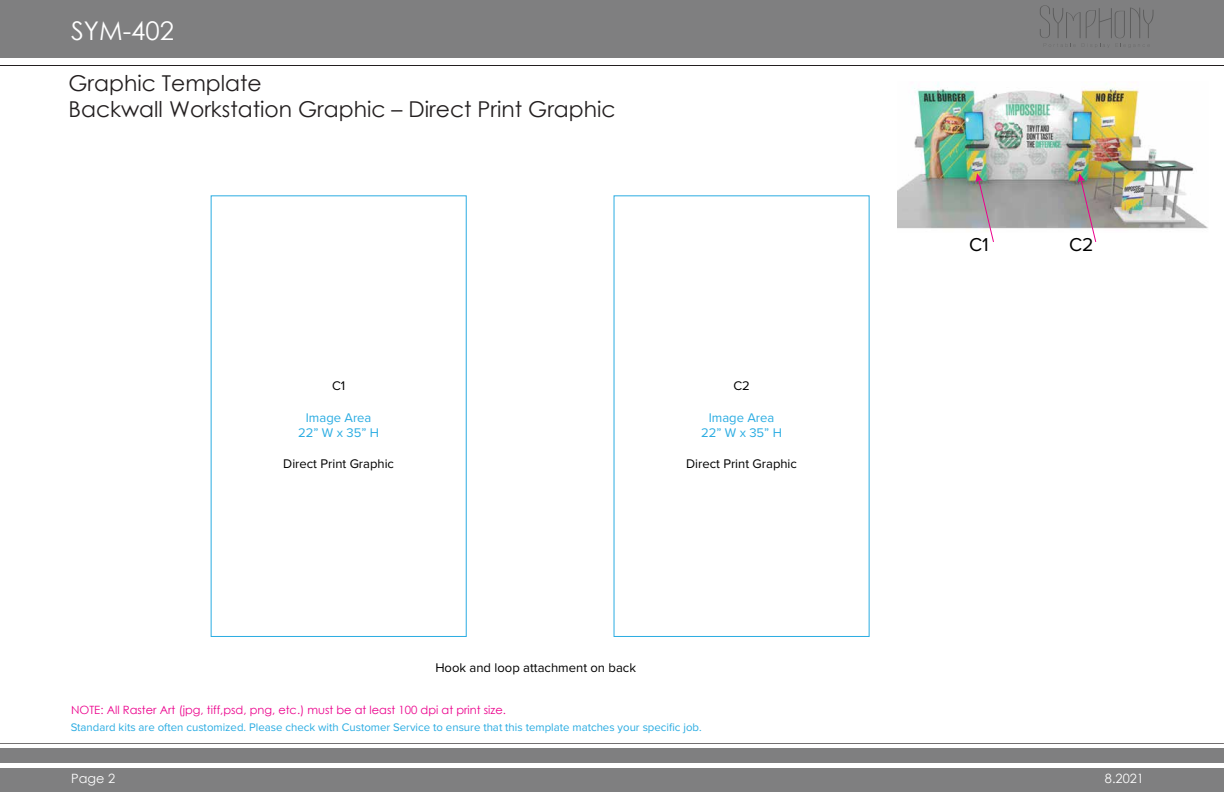
<style>
.page{position:relative;width:1224px;height:792px;background:#fff}
.page>*{position:absolute;margin:0;border:0;box-sizing:border-box;transform-origin:0 0}
.t1{font:25.7px "Century Gothic";color:#fff}
.t2{font:21.9px/26.2px "Century Gothic";color:#231f20}
.t3{font:19.4px "Proxima Nova";color:#000}
.t4{font:13px "Proxima Nova";color:#000}
.t5{font:13px/15.6px "Proxima Nova";color:#2aace2;text-align:center}
.t6{font:13px "Proxima Nova";color:#010101}
.t7{font:12.8px "Century Gothic";color:#fff}
.t8{font:11.4px "Proxima Nova";color:#2aace2}
.t9{font:11.4px "Century Gothic";color:#ec008c}
</style>
<div class="page">
<img style="left:897px;top:82px;width:311px;height:147px">
<svg style="left:976px;top:173px;width:19px;height:69px"></svg>
<svg style="left:1078px;top:173px;width:19px;height:69px"></svg>
<div style="left:0;top:749px;width:1224px;height:43px;background:#7f7f80"></div>
<hr style="left:0;top:764px;width:1224px;height:4px;background:#fff">
<hr style="left:0;top:743px;width:1224px;height:1px;background:#231f20">
<div style="left:0;top:0;width:1224px;height:57px;background:#7f7f80"></div>
<hr style="left:0;top:65px;width:1224px;height:1px;background:#231f20">
<svg style="left:1040px;top:5px;width:114px;height:42px"></svg>
<div style="left:211px;top:195px;width:256px;height:442px;border:1px solid #2aace2"></div>
<h1 class="t1" style="left:71px;top:13px;width:105px">SYM-402</h1>
<h2 class="t2" style="left:69px;top:69px;width:549px">Graphic Template<br>Backwall Workstation Graphic – Direct Print Graphic</h2>
<p class="t4" style="left:332px;top:376px;width:15px">C1</p>
<p class="t5" style="left:298px;top:409px;width:82px">Image Area<br>22” W x 35” H</p>
<p class="t4" style="left:283px;top:454px;width:112px">Direct Print Graphic</p>
<p class="t4" style="left:733px;top:376px;width:18px">C2</p>
<p class="t5" style="left:701px;top:409px;width:82px">Image Area<br>22” W x 35” H</p>
<p class="t4" style="left:686px;top:454px;width:112px">Direct Print Graphic</p>
<p class="t6" style="left:435px;top:658px;width:202px">Hook and loop attachment on back</p>
<p class="t9" style="left:71px;top:702px;width:436px">NOTE: All Raster Art (jpg, tiff,psd, png, etc.) must be at least 100 dpi at print size.</p>
<p class="t8" style="left:71px;top:719px;width:632px">Standard kits are often customized. Please check with Customer Service to ensure that this template matches your specific job.</p>
<p class="t7" style="left:71px;top:769px;width:45px">Page 2</p>
<h3 class="t3" style="left:969px;top:231px;width:21px">C1</h3>
<h3 class="t3" style="left:1069px;top:231px;width:26px">C2</h3>
<p class="t7" style="left:1105px;top:769px;width:41px">8.2021</p>
</div>
